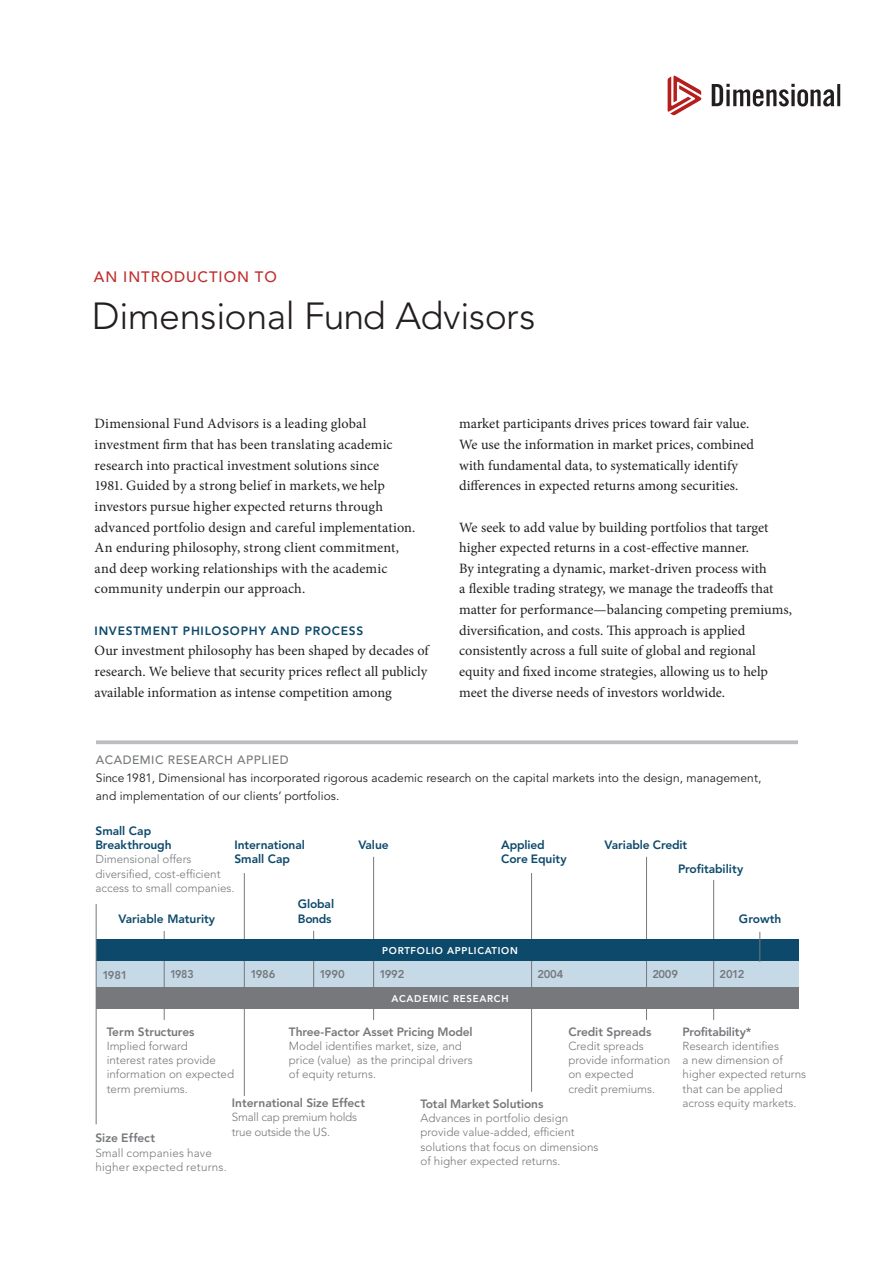
<style>
.page{position:relative;width:893px;height:1263px;background:#fff}
.page>*{position:absolute;margin:0;border:0;box-sizing:border-box;transform-origin:0 0}
.t1{font:300 37.5px "Avenir LT Std";letter-spacing:-.01em;color:#231f20}
.t2{font:500 15px "Avenir LT Std";letter-spacing:.06em;color:#bf2d2b}
.t3{font:14.25px/20.7px "Minion Pro";letter-spacing:.005em;color:#231f20}
.t4{font:12px/18px "Avenir LT Std";letter-spacing:.005em;color:#231f20}
.t5{font:800 12px "Avenir LT Std";letter-spacing:-.01em;color:#76787b}
.t6{font:800 12px/14.2px "Avenir LT Std";color:#0c496b}
.t7{font:800 12px "Avenir LT Std";letter-spacing:.06em;color:#0c496b}
.t8{font:500 12px "Avenir LT Std";letter-spacing:.04em;color:#76787b}
.t9{font:300 11.7px/14.2px "Avenir LT Std";color:#76787b}
.t10{font:300 11.7px/14.2px "Avenir LT Std";letter-spacing:-.02em;color:#76787b}
.t11{font:800 11.25px "Avenir LT Std";letter-spacing:-.02em;color:#76787b}
.t12{font:800 11.25px "Avenir LT Std";letter-spacing:-.02em;color:#76787b;scale:.95 1}
.t13{font:800 9.75px "Avenir LT Std";letter-spacing:.07em;color:#fff}
</style>
<div class="page">
<svg style="left:668px;top:76px;width:33px;height:39px"></svg>
<svg style="left:712px;top:84px;width:128px;height:23px"></svg>
<svg style="left:96px;top:740px;width:702px;height:4px;background:#c3c3c6"></svg>
<div style="left:96px;top:956px;width:702px;height:31px;background:#c5d9e7"></div>
<hr style="left:164px;top:931px;width:1px;height:89px;background:#76787b">
<hr style="left:244px;top:873px;width:1px;height:223px;background:#76787b">
<hr style="left:313px;top:931px;width:1px;height:56px;background:#76787b">
<hr style="left:531px;top:873px;width:1px;height:219px;background:#76787b">
<hr style="left:373px;top:857px;width:1px;height:163px;background:#76787b">
<hr style="left:646px;top:857px;width:1px;height:163px;background:#76787b">
<hr style="left:713px;top:880px;width:1px;height:140px;background:#76787b">
<div style="left:96px;top:940px;width:702px;height:21px;background:#0c496b"></div>
<div style="left:96px;top:987px;width:702px;height:22px;background:#76787b"></div>
<hr style="left:96px;top:904px;width:1px;height:220px;background:#76787b">
<hr style="left:760px;top:932px;width:1px;height:30px;background:#76787b">
<p class="t2" style="left:94px;top:269px;width:185px">AN INTRODUCTION TO</p>
<h1 class="t1" style="left:92px;top:294px;width:445px">Dimensional Fund Advisors</h1>
<p class="t3" style="left:95px;top:414px;width:322px">Dimensional Fund Advisors is a leading global investment firm that has been translating academic research into practical investment solutions since<br>1981. Guided by a strong belief in markets, we help investors pursue higher expected returns through advanced portfolio design and careful implementation.<br>An enduring philosophy, strong client commitment, and deep working relationships with the academic community underpin our approach.</p>
<p class="t7" style="left:95px;top:623px;width:270px">INVESTMENT PHILOSOPHY AND PROCESS</p>
<p class="t3" style="left:95px;top:640px;width:336px;text-align:justify">Our investment philosophy has been shaped by decades of research. We believe that security prices reflect all publicly available information as intense competition among</p>
<p class="t3" style="left:459px;top:414px;width:296px">market participants drives prices toward fair value.<br>We use the information in market prices, combined with fundamental data, to systematically identify differences in expected returns among securities.</p>
<p class="t3" style="left:459px;top:517px;width:334px">We seek to add value by building portfolios that target higher expected returns in a cost-effective manner.<br>By integrating a dynamic, market-driven process with<br>a flexible trading strategy, we manage the tradeoffs that matter for performance—balancing competing premiums, diversification, and costs. This approach is applied consistently across a full suite of global and regional equity and fixed income strategies, allowing us to help meet the diverse needs of investors worldwide.</p>
<p class="t8" style="left:96px;top:753px;width:194px">ACADEMIC RESEARCH APPLIED</p>
<p class="t4" style="left:96px;top:770px;width:667px">Since 1981, Dimensional has incorporated rigorous academic research on the capital markets into the design, management, and implementation of our clients’ portfolios.</p>
<p class="t6" style="left:95px;top:823px;width:78px">Small Cap<br>Breakthrough</p>
<p class="t9" style="left:95px;top:852px;width:141px">Dimensional offers diversified, cost-efficient access to small companies.</p>
<p class="t6" style="left:234px;top:837px;width:72px">International<br>Small Cap</p>
<p class="t6" style="left:298px;top:897px;width:38px">Global<br>Bonds</p>
<p class="t6" style="left:119px;top:911px;width:98px">Variable Maturity</p>
<p class="t6" style="left:358px;top:838px;width:32px">Value</p>
<p class="t6" style="left:501px;top:837px;width:67px">Applied<br>Core Equity</p>
<p class="t6" style="left:605px;top:837px;width:84px">Variable Credit</p>
<p class="t6" style="left:678px;top:862px;width:67px">Profitability</p>
<p class="t6" style="left:739px;top:911px;width:44px">Growth</p>
<p class="t13" style="left:382px;top:945px;width:137px">PORTFOLIO APPLICATION</p>
<p class="t11" style="left:103px;top:968px;width:27px">1981</p>
<p class="t12" style="left:170px;top:968px;width:27px">1983</p>
<p class="t11" style="left:250px;top:968px;width:27px">1986</p>
<p class="t11" style="left:320px;top:968px;width:27px">1990</p>
<p class="t11" style="left:380px;top:968px;width:26px">1992</p>
<p class="t11" style="left:537px;top:968px;width:28px">2004</p>
<p class="t11" style="left:652px;top:968px;width:27px">2009</p>
<p class="t11" style="left:719px;top:968px;width:26px">2012</p>
<p class="t13" style="left:391px;top:993px;width:119px">ACADEMIC RESEARCH</p>
<p class="t5" style="left:682px;top:1024px;width:71px">Profitability*</p>
<p class="t9" style="left:682px;top:1039px;width:125px">Research identifies<br>a new dimension of higher expected returns that can be applied</p>
<p class="t5" style="left:289px;top:1024px;width:185px">Three-Factor Asset Pricing Model</p>
<p class="t9" style="left:289px;top:1039px;width:185px">Model identifies market, size, and price (value) as the principal drivers of equity returns.</p>
<p class="t5" style="left:568px;top:1024px;width:85px">Credit Spreads</p>
<p class="t9" style="left:568px;top:1039px;width:103px">Credit spreads provide information on expected<br>credit premiums.</p>
<p class="t5" style="left:107px;top:1024px;width:89px">Term Structures</p>
<p class="t9" style="left:107px;top:1039px;width:129px">Implied forward<br>interest rates provide information on expected term premiums.</p>
<p class="t5" style="left:95px;top:1131px;width:61px">Size Effect</p>
<p class="t9" style="left:95px;top:1145px;width:133px">Small companies have higher expected returns.</p>
<p class="t5" style="left:232px;top:1096px;width:135px">International Size Effect</p>
<p class="t10" style="left:232px;top:1110px;width:127px">Small cap premium holds true outside the US.</p>
<p class="t5" style="left:421px;top:1096px;width:124px">Total Market Solutions</p>
<p class="t9" style="left:682px;top:1096px;width:115px">across equity markets.</p>
<p class="t9" style="left:421px;top:1111px;width:179px">Advances in portfolio design provide value-added, efficient solutions that focus on dimensions of higher expected returns.</p>
</div>
